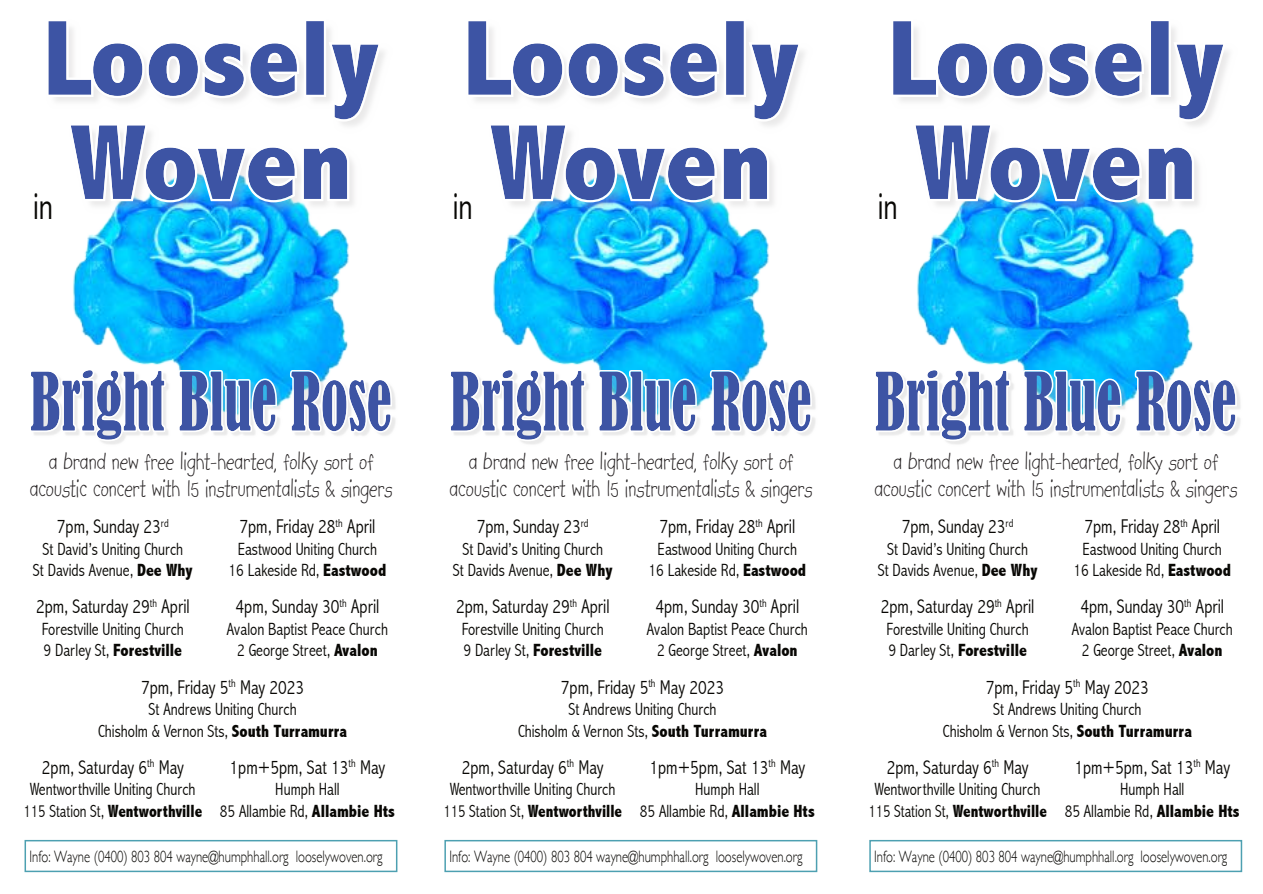
<style>
.page{position:relative;width:1263px;height:894px;background:#fff}
.page>*{position:absolute;margin:0;border:0;box-sizing:border-box;transform-origin:0 0}
.t1{font:800 condensed 108px/104.1px "Abadi";color:#3d54a4;scale:1.05 1}
.t2{font:condensed 75px "Bernard";color:#3d54a4;scale:.75 1}
.t3{font:300 condensed 37.5px "Abadi";color:#080704;scale:.91 1}
.t4{font:27px/27px "Kidprint";color:#231f20;text-align:center;scale:.8 1}
.t5{font:300 condensed 19.95px "Abadi";color:#080704;scale:.95 1}
.t6{font:300 condensed 17.7px/21.5px "Abadi";color:#080704;text-align:center;scale:.95 1}
.t7{font:300 16.5px "Gill Sans";color:#080704;scale:.77 1}
.s1{font-weight:800}
</style>
<div class="page">
<div style="left:25px;top:839px;width:372px;height:32px;border:2px solid #4da0b1"></div>
<img style="left:73px;top:215px;width:277px;height:153px">
<svg style="left:33px;top:368px;width:359px;height:73px"></svg>
<img style="left:91px;top:51px;width:293px;height:164px">
<svg style="left:54px;top:27px;width:328px;height:175px"></svg>
<div style="left:444px;top:839px;width:373px;height:32px;border:2px solid #4da0b1"></div>
<img style="left:493px;top:215px;width:277px;height:153px">
<svg style="left:453px;top:368px;width:359px;height:73px"></svg>
<img style="left:511px;top:51px;width:293px;height:164px">
<svg style="left:474px;top:27px;width:327px;height:175px"></svg>
<div style="left:869px;top:839px;width:373px;height:32px;border:2px solid #4da0b1"></div>
<img style="left:917px;top:215px;width:278px;height:153px">
<svg style="left:878px;top:368px;width:359px;height:73px"></svg>
<img style="left:936px;top:51px;width:293px;height:164px">
<svg style="left:899px;top:27px;width:327px;height:175px"></svg>
<h1 class="t1" style="left:43px;top:18px;width:322px">Loosely<br>Woven</h1>
<h3 class="t3" style="left:33px;top:192px;width:23px">in</h3>
<h1 class="t1" style="left:463px;top:18px;width:322px">Loosely<br>Woven</h1>
<h3 class="t3" style="left:453px;top:192px;width:23px">in</h3>
<h1 class="t1" style="left:888px;top:18px;width:322px">Loosely<br>Woven</h1>
<h3 class="t3" style="left:878px;top:192px;width:23px">in</h3>
<h2 class="t2" style="left:30px;top:370px;width:484px">Bright Blue Rose</h2>
<h3 class="t4" style="left:30px;top:447px;width:455px">a brand new free light-hearted, folky sort of acoustic concert with 15 instrumentalists &amp; singers</h3>
<p class="t5" style="left:57px;top:519px;width:119px">7pm, Sunday 23<sup>rd</sup></p>
<p class="t6" style="left:33px;top:539px;width:170px">St David’s Uniting Church<br>St Davids Avenue, <span class="s1">Dee Why</span></p>
<p class="t5" style="left:36px;top:599px;width:163px">2pm, Saturday 29<sup>th</sup> April</p>
<p class="t6" style="left:42px;top:620px;width:151px;text-align:left">Forestville Uniting Church<br>9 Darley St, <span class="s1">Forestville</span></p>
<p class="t5" style="left:240px;top:519px;width:144px">7pm, Friday 28<sup>th</sup> April</p>
<p class="t6" style="left:229px;top:539px;width:168px">Eastwood Uniting Church<br>16 Lakeside Rd, <span class="s1">Eastwood</span></p>
<p class="t5" style="left:236px;top:599px;width:153px">4pm, Sunday 30<sup>th</sup> April</p>
<p class="t6" style="left:227px;top:620px;width:171px">Avalon Baptist Peace Church<br>2 George Street, <span class="s1">Avalon</span></p>
<p class="t5" style="left:141px;top:679px;width:173px">7pm, Friday 5<sup>th</sup> May 2023</p>
<p class="t6" style="left:98px;top:700px;width:264px">St Andrews Uniting Church<br>Chisholm &amp; Vernon Sts, <span class="s1">South Turramurra</span></p>
<p class="t5" style="left:42px;top:759px;width:151px">2pm, Saturday 6<sup>th</sup> May</p>
<p class="t6" style="left:24px;top:780px;width:190px">Wentworthville Uniting Church<br>115 Station St, <span class="s1">Wentworthville</span></p>
<p class="t5" style="left:230px;top:759px;width:165px">1pm+5pm, Sat 13<sup>th</sup> May</p>
<p class="t6" style="left:220px;top:780px;width:186px">Humph Hall<br>85 Allambie Rd, <span class="s1">Allambie Hts</span></p>
<p class="t7" style="left:30px;top:850px;width:460px">Info: Wayne (0400) 803 804 wayne@humphhall.org looselywoven.org</p>
<h2 class="t2" style="left:450px;top:370px;width:484px">Bright Blue Rose</h2>
<h3 class="t4" style="left:450px;top:447px;width:455px">a brand new free light-hearted, folky sort of acoustic concert with 15 instrumentalists &amp; singers</h3>
<p class="t5" style="left:477px;top:519px;width:119px">7pm, Sunday 23<sup>rd</sup></p>
<p class="t6" style="left:453px;top:539px;width:170px">St David’s Uniting Church<br>St Davids Avenue, <span class="s1">Dee Why</span></p>
<p class="t5" style="left:456px;top:599px;width:163px">2pm, Saturday 29<sup>th</sup> April</p>
<p class="t6" style="left:462px;top:620px;width:151px;text-align:left">Forestville Uniting Church<br>9 Darley St, <span class="s1">Forestville</span></p>
<p class="t5" style="left:659px;top:519px;width:144px">7pm, Friday 28<sup>th</sup> April</p>
<p class="t6" style="left:649px;top:539px;width:168px">Eastwood Uniting Church<br>16 Lakeside Rd, <span class="s1">Eastwood</span></p>
<p class="t5" style="left:656px;top:599px;width:153px">4pm, Sunday 30<sup>th</sup> April</p>
<p class="t6" style="left:647px;top:620px;width:171px">Avalon Baptist Peace Church<br>2 George Street, <span class="s1">Avalon</span></p>
<p class="t5" style="left:561px;top:679px;width:173px">7pm, Friday 5<sup>th</sup> May 2023</p>
<p class="t6" style="left:518px;top:700px;width:264px">St Andrews Uniting Church<br>Chisholm &amp; Vernon Sts, <span class="s1">South Turramurra</span></p>
<p class="t5" style="left:462px;top:759px;width:151px">2pm, Saturday 6<sup>th</sup> May</p>
<p class="t6" style="left:443px;top:780px;width:190px">Wentworthville Uniting Church<br>115 Station St, <span class="s1">Wentworthville</span></p>
<p class="t5" style="left:650px;top:759px;width:165px">1pm+5pm, Sat 13<sup>th</sup> May</p>
<p class="t6" style="left:640px;top:780px;width:186px">Humph Hall<br>85 Allambie Rd, <span class="s1">Allambie Hts</span></p>
<p class="t7" style="left:449px;top:850px;width:460px">Info: Wayne (0400) 803 804 wayne@humphhall.org looselywoven.org</p>
<h2 class="t2" style="left:875px;top:370px;width:484px">Bright Blue Rose</h2>
<h3 class="t4" style="left:874px;top:447px;width:455px">a brand new free light-hearted, folky sort of acoustic concert with 15 instrumentalists &amp; singers</h3>
<p class="t5" style="left:902px;top:519px;width:119px">7pm, Sunday 23<sup>rd</sup></p>
<p class="t6" style="left:878px;top:539px;width:170px">St David’s Uniting Church<br>St Davids Avenue, <span class="s1">Dee Why</span></p>
<p class="t5" style="left:881px;top:599px;width:163px">2pm, Saturday 29<sup>th</sup> April</p>
<p class="t6" style="left:887px;top:620px;width:151px;text-align:left">Forestville Uniting Church<br>9 Darley St, <span class="s1">Forestville</span></p>
<p class="t5" style="left:1084px;top:519px;width:144px">7pm, Friday 28<sup>th</sup> April</p>
<p class="t6" style="left:1073px;top:539px;width:168px">Eastwood Uniting Church<br>16 Lakeside Rd, <span class="s1">Eastwood</span></p>
<p class="t5" style="left:1080px;top:599px;width:153px">4pm, Sunday 30<sup>th</sup> April</p>
<p class="t6" style="left:1072px;top:620px;width:171px">Avalon Baptist Peace Church<br>2 George Street, <span class="s1">Avalon</span></p>
<p class="t5" style="left:986px;top:679px;width:173px">7pm, Friday 5<sup>th</sup> May 2023</p>
<p class="t6" style="left:943px;top:700px;width:264px">St Andrews Uniting Church<br>Chisholm &amp; Vernon Sts, <span class="s1">South Turramurra</span></p>
<p class="t5" style="left:887px;top:759px;width:151px">2pm, Saturday 6<sup>th</sup> May</p>
<p class="t6" style="left:868px;top:780px;width:190px">Wentworthville Uniting Church<br>115 Station St, <span class="s1">Wentworthville</span></p>
<p class="t5" style="left:1074px;top:759px;width:165px">1pm+5pm, Sat 13<sup>th</sup> May</p>
<p class="t6" style="left:1065px;top:780px;width:186px">Humph Hall<br>85 Allambie Rd, <span class="s1">Allambie Hts</span></p>
<p class="t7" style="left:874px;top:850px;width:460px">Info: Wayne (0400) 803 804 wayne@humphhall.org looselywoven.org</p>
</div>
